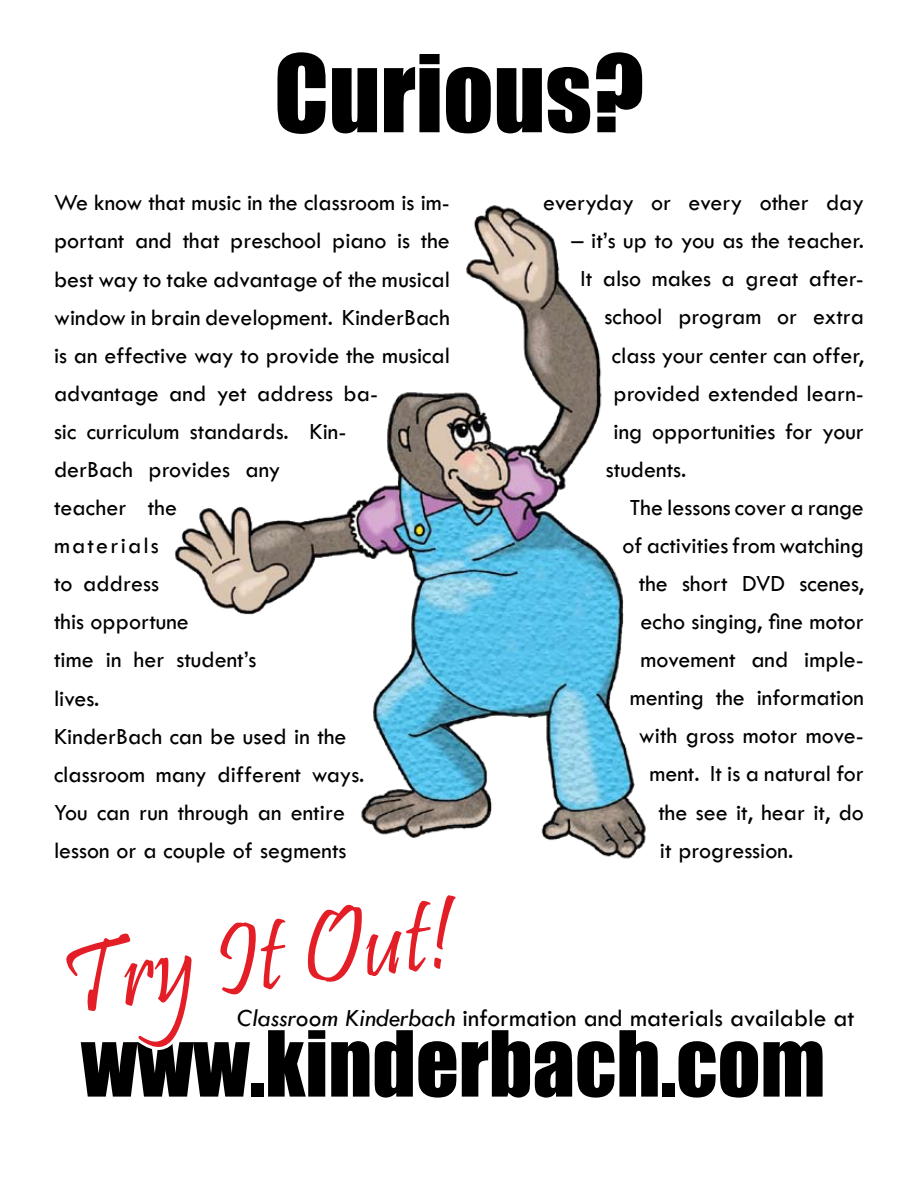
<style>
.page{position:relative;width:918px;height:1188px;background:#fff}
.page>*{position:absolute;margin:0;border:0;box-sizing:border-box;transform-origin:0 0}
.t1{font:105px "Pristina";color:#e31e26}
.t2{font:99px "Impact";color:#000}
.t3{font:84px "Impact";color:#000}
.t4{font:25.5px "Tw Cen";color:#000}
.t5{font:24px/38.1px "Tw Cen";color:#000}
.s1{font-style:italic}
</style>
<div class="page">
<img style="left:174px;top:205px;width:472px;height:654px">
<svg style="left:301px;top:847px;width:161px;height:12px"></svg>
<h2 class="t2" style="left:274px;top:17px;width:371px">Curious?</h2>
<p class="t5" style="left:54px;top:184px;width:397px">We know that music in the classroom is im&shy;portant and that preschool piano is the best way to take advantage of the musical window in brain development. KinderBach is an effective way to provide the musical advantage and yet address ba-<br>sic curriculum standards. Kin-<br>derBach provides any<br>teacher the<br>materials<br>to address<br>this opportune<br>time in her student’s<br>lives.<br>KinderBach can be used in the<br>classroom many different ways.<br>You can run through an entire<br>lesson or a couple of segments</p>
<p class="t5" style="left:543px;top:183px;width:322px">everyday or every other day</p>
<p class="t5" style="left:571px;top:222px;width:294px">– it’s up to you as the teacher.</p>
<p class="t5" style="left:580px;top:260px;width:285px">It also makes a great after-</p>
<p class="t5" style="left:604px;top:298px;width:261px">school program or extra</p>
<p class="t5" style="left:612px;top:336px;width:253px">class your center can offer,</p>
<p class="t5" style="left:613px;top:374px;width:252px">provided extended learn-</p>
<p class="t5" style="left:613px;top:412px;width:252px">ing opportunities for your</p>
<p class="t5" style="left:606px;top:450px;width:82px">students.</p>
<p class="t5" style="left:630px;top:488px;width:235px">The lessons cover a range</p>
<p class="t5" style="left:622px;top:526px;width:243px">of activities from watching</p>
<p class="t5" style="left:639px;top:564px;width:226px">the short DVD scenes,</p>
<p class="t5" style="left:640px;top:602px;width:225px">echo singing, fine motor</p>
<p class="t5" style="left:640px;top:641px;width:225px">movement and imple-</p>
<p class="t5" style="left:630px;top:679px;width:235px">menting the information</p>
<p class="t5" style="left:639px;top:717px;width:226px">with gross motor move-</p>
<p class="t5" style="left:649px;top:755px;width:216px">ment. It is a natural for</p>
<p class="t5" style="left:658px;top:793px;width:207px">the see it, hear it, do</p>
<p class="t5" style="left:660px;top:831px;width:135px">it progression.</p>
<h1 class="t1" style="left:53px;top:923px;width:395px;rotate:-7deg">Try It Out!</h1>
<p class="t4" style="left:237px;top:1003px;width:619px"><span class="s1">Classroom Kinderbach</span> information and materials available at</p>
<h3 class="t3" style="left:81px;top:998px;width:746px">www.kinderbach.com</h3>
</div>
